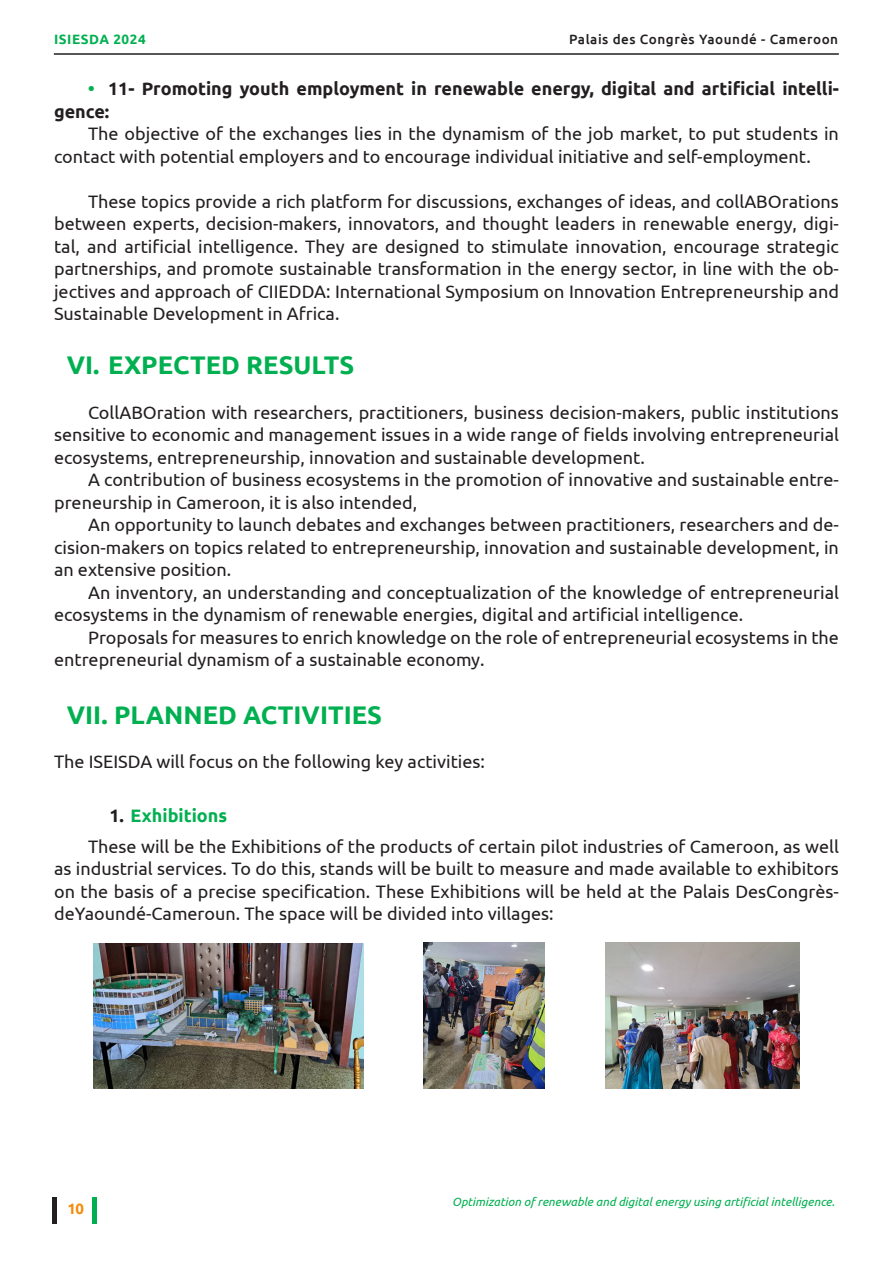
<style>
.page{position:relative;width:893px;height:1263px;background:#fff}
.page>*{position:absolute;margin:0;border:0;box-sizing:border-box;transform-origin:0 0}
.t1{font:700 25.5px "Ubuntu";color:#00b050}
.corps_texte_p{font:18px/22.5px "Ubuntu";color:#231f20}
.t2{font:700 18px/22.5px "Ubuntu";color:#231f20}
.t3{font:700 18px "Ubuntu";color:#00b050}
.t4{font:700 15px "Ubuntu";color:#f58a07}
.t5{font:500 13.5px "Ubuntu";letter-spacing:.04em;color:#231f20}
.t6{font:700 13.5px "Ubuntu";letter-spacing:.04em;color:#00b050}
.t7{font:italic 12px "Ubuntu";color:#00b050}
.s1{color:#00b050}
.s2{color:#231f20}
</style>
<div class="page">
<hr style="left:52px;top:1197px;width:4px;height:27px;background:#231f20">
<hr style="left:92px;top:1197px;width:4px;height:27px;background:#00b050">
<hr style="left:54px;top:53px;width:785px;height:2px;background:#231f20">
<img style="left:94px;top:943px;width:269px;height:146px">
<img style="left:423px;top:943px;width:122px;height:145px">
<img style="left:605px;top:943px;width:194px;height:146px">
<p class="t6" style="left:54px;top:32px;width:93px">ISIESDA 2024</p>
<p class="t5" style="left:569px;top:31px;width:270px">Palais des Congrès Yaoundé - Cameroon</p>
<p class="t2" style="left:54px;top:77px;width:786px;text-indent:34px"><span class="s1">•</span> 11- Promoting youth employment in renewable energy, digital and artificial intelli&shy;gence:</p>
<p class="corps_texte_p" style="left:54px;top:122px;width:786px;text-indent:34px">The objective of the exchanges lies in the dynamism of the job market, to put students in contact with potential employers and to encourage individual initiative and self-employment.</p>
<p class="corps_texte_p" style="left:54px;top:189px;width:786px;text-align:justify;text-indent:34px">These topics provide a rich platform for discussions, exchanges of ideas, and collABOrations between experts, decision-makers, innovators, and thought leaders in renewable energy, digi&shy;tal, and artificial intelligence. They are designed to stimulate innovation, encourage strategic partnerships, and promote sustainable transformation in the energy sector, in line with the ob&shy;jectives and approach of CIIEDDA: International Symposium on Innovation Entrepreneurship and Sustainable Development in Africa.</p>
<p class="t1" style="left:67px;top:349px;width:289px">VI. EXPECTED RESULTS</p>
<p class="corps_texte_p" style="left:54px;top:400px;width:786px;text-align:justify;text-indent:34px">CollABOration with researchers, practitioners, business decision-makers, public institutions sensitive to economic and management issues in a wide range of fields involving entrepreneurial ecosystems, entrepreneurship, innovation and sustainable development.</p>
<p class="corps_texte_p" style="left:54px;top:468px;width:786px;text-indent:34px">A contribution of business ecosystems in the promotion of innovative and sustainable entre&shy;preneurship in Cameroon, it is also intended,</p>
<p class="corps_texte_p" style="left:54px;top:513px;width:786px;text-align:justify;text-indent:34px">An opportunity to launch debates and exchanges between practitioners, researchers and de&shy;cision-makers on topics related to entrepreneurship, innovation and sustainable development, in an extensive position.</p>
<p class="corps_texte_p" style="left:54px;top:580px;width:786px;text-indent:34px">An inventory, an understanding and conceptualization of the knowledge of entrepreneurial ecosystems in the dynamism of renewable energies, digital and artificial intelligence.</p>
<p class="corps_texte_p" style="left:54px;top:625px;width:786px;text-indent:34px">Proposals for measures to enrich knowledge on the role of entrepreneurial ecosystems in the entrepreneurial dynamism of a sustainable economy.</p>
<p class="t1" style="left:67px;top:700px;width:317px">VII. PLANNED ACTIVITIES</p>
<p class="corps_texte_p" style="left:54px;top:750px;width:432px">The ISEISDA will focus on the following key activities:</p>
<p class="t3" style="left:109px;top:804px;width:119px"><span class="s2">1.</span> Exhibitions</p>
<p class="corps_texte_p" style="left:54px;top:835px;width:786px;text-align:justify;text-indent:34px">These will be the Exhibitions of the products of certain pilot industries of Cameroon, as well as industrial services. To do this, stands will be built to measure and made available to exhibitors on the basis of a precise specification. These Exhibitions will be held at the Palais DesCongrès&shy;deYaoundé-Cameroun. The space will be divided into villages:</p>
<p class="t4" style="left:68px;top:1200px;width:18px">10</p>
<p class="t7" style="left:452px;top:1195px;width:384px">Optimization of renewable and digital energy using artificial intelligence.</p>
</div>
